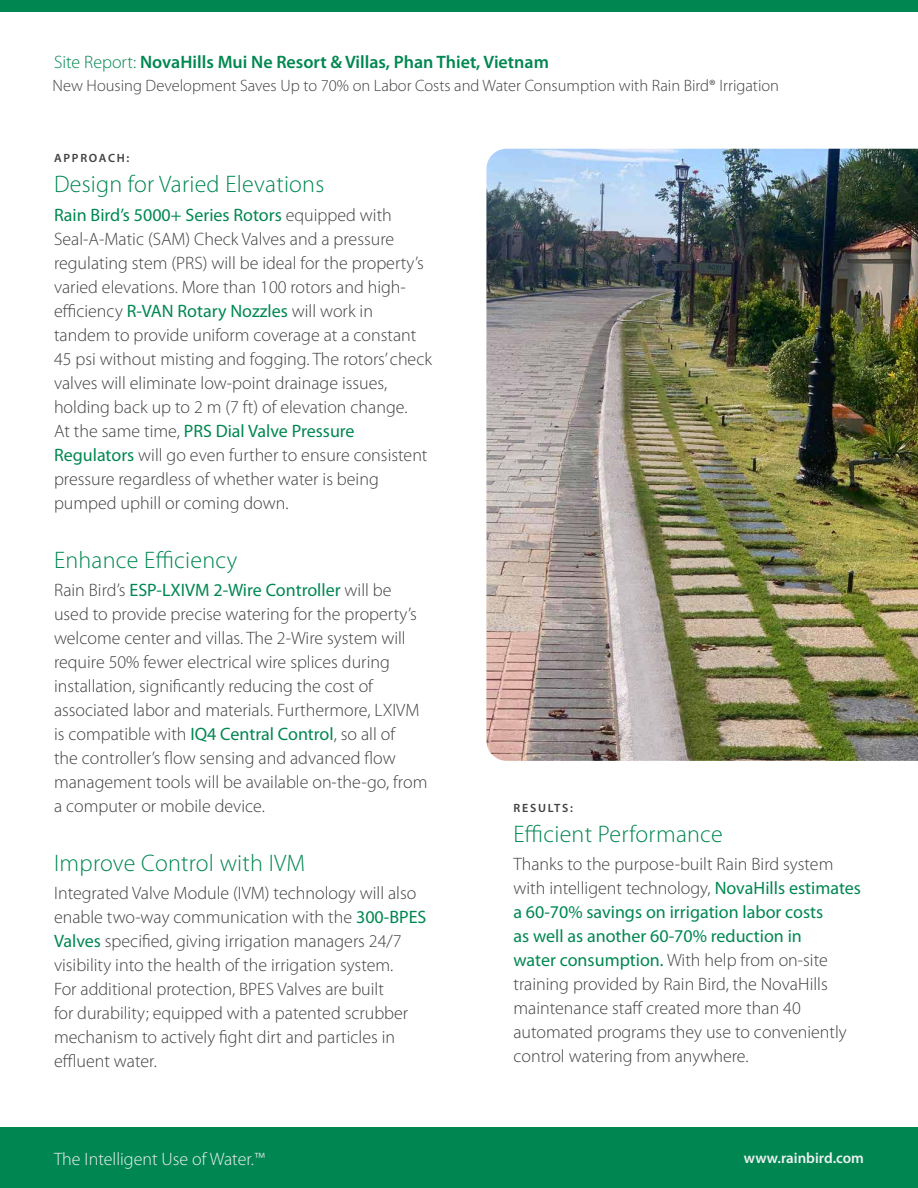
<style>
.page{position:relative;width:918px;height:1188px;background:#fff}
.page>*{position:absolute;margin:0;border:0;box-sizing:border-box;transform-origin:0 0}
.t1{font:300 24px "Myriad Pro";letter-spacing:.01em;color:#008751}
.t2{font:300 18px/24px "Myriad Pro";color:#414042}
.t3{font:600 18px "Myriad Pro";color:#008751}
.t4{font:300 18px "Myriad Pro";color:#f0f0f0}
.t5{font:300 16.5px "Myriad Pro";color:#414042}
.t6{font:600 15px "Myriad Pro";color:#f0f0f0}
.t7{font:600 12px "Myriad Pro";letter-spacing:.145em;color:#414042}
.s1{font-weight:300}
.s2{font-weight:400;color:#008752}
</style>
<div class="page">
<div style="left:0;top:1128px;width:918px;height:60px;background:#008751"></div>
<div style="left:0;top:0;width:918px;height:12px;background:#008751"></div>
<img style="left:486px;top:149px;width:432px;height:612px">
<p class="t3" style="left:54px;top:50px;width:496px"><span class="s1">Site Report:</span> NovaHills Mui Ne Resort &amp; Villas, Phan Thiet, Vietnam</p>
<p class="t5" style="left:52px;top:77px;width:728px">New Housing Development Saves Up to 70% on Labor Costs and Water Consumption with Rain Bird® Irrigation</p>
<p class="t7" style="left:54px;top:151px;width:77px">APPROACH:</p>
<h1 class="t1" style="left:54px;top:171px;width:272px">Design for Varied Elevations</h1>
<p class="t2" style="left:54px;top:203px;width:380px"><span class="s2">Rain Bird’s 5000+ Series Rotors</span> equipped with Seal-A-Matic (SAM) Check Valves and a pressure regulating stem (PRS) will be ideal for the property’s varied elevations. More than 100 rotors and high&shy;efficiency <span class="s2">R-VAN Rotary Nozzles</span> will work in tandem to provide uniform coverage at a constant 45 psi without misting and fogging. The rotors’ check valves will eliminate low-point drainage issues, holding back up to 2 m (7 ft) of elevation change.<br>At the same time, <span class="s2">PRS Dial Valve Pressure Regulators</span> will go even further to ensure consistent pressure regardless of whether water is being pumped uphill or coming down.</p>
<h1 class="t1" style="left:54px;top:546px;width:185px">Enhance Efficiency</h1>
<p class="t2" style="left:54px;top:578px;width:375px">Rain Bird’s <span class="s2">ESP-LXIVM 2-Wire Controller</span> will be used to provide precise watering for the property’s welcome center and villas. The 2-Wire system will require 50% fewer electrical wire splices during installation, significantly reducing the cost of associated labor and materials. Furthermore, LXIVM is compatible with <span class="s2">IQ4 Central Control</span>, so all of<br>the controller’s flow sensing and advanced flow management tools will be available on-the-go, from a computer or mobile device.</p>
<h1 class="t1" style="left:54px;top:850px;width:253px">Improve Control with IVM</h1>
<p class="t2" style="left:54px;top:882px;width:374px">Integrated Valve Module (IVM) technology will also enable two-way communication with the <span class="s2">300-BPES Valves</span> specified, giving irrigation managers 24/7 visibility into the health of the irrigation system.<br>For additional protection, BPES Valves are built<br>for durability; equipped with a patented scrubber mechanism to actively fight dirt and particles in effluent water.</p>
<p class="t7" style="left:514px;top:800px;width:61px">RESULTS:</p>
<h1 class="t1" style="left:513px;top:821px;width:211px">Efficient Performance</h1>
<p class="t2" style="left:513px;top:853px;width:349px">Thanks to the purpose-built Rain Bird system with intelligent technology, <span class="s2">NovaHills estimates a 60-70% savings on irrigation labor costs<br>as well as another 60-70% reduction in<br>water consumption.</span> With help from on-site training provided by Rain Bird, the NovaHills maintenance staff created more than 40 automated programs they use to conveniently control watering from anywhere.</p>
<p class="t4" style="left:54px;top:1149px;width:212px">The Intelligent Use of Water.™</p>
<p class="t6" style="left:744px;top:1149px;width:122px">www.rainbird.com</p>
</div>
